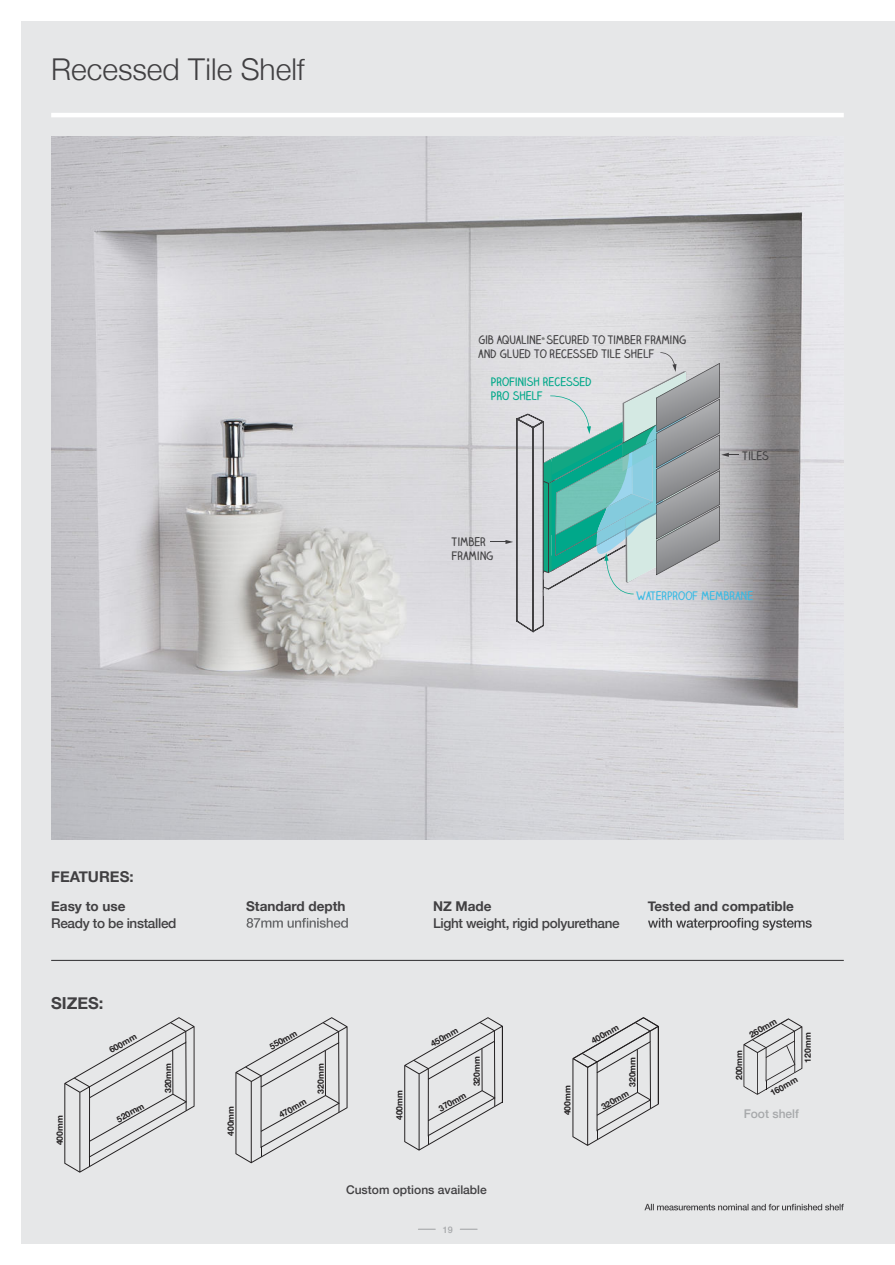
<style>
.page{position:relative;width:895px;height:1265px;background:#fff}
.page>*{position:absolute;margin:0;border:0;box-sizing:border-box;transform-origin:0 0}
.t1{font:300 30px "Helvetica Neue";color:#414042}
.t2{font:700 16.5px "Helvetica Neue";color:#414042}
.t3{font:700 15px "Helvetica Neue";color:#414042}
.t4{font:700 13.5px "Helvetica Neue";color:#414042}
.t5{font:500 13.5px "Helvetica Neue";letter-spacing:-.025em;color:#414042}
.t6{font:500 12px "Helvetica Neue";color:#414042}
.t7{font:500 12px "Helvetica Neue";color:#a7a9ab}
.t8{font:700 11.25px/13.5px "Claire Hand";color:#414042}
.t9{font:700 11.25px/13.5px "Claire Hand";color:#00a88a}
.t10{font:700 11.25px "Claire Hand";color:#39bae3}
.t11{font:500 9px "Helvetica Neue";color:#a7a9ab}
.t12{font:700 8.55px "Helvetica Neue";color:#221f20}
</style>
<div class="page">
<div style="left:21px;top:21px;width:873px;height:1222px;background:#e6e7e8"></div>
<hr style="left:51px;top:113px;width:792px;height:4px;background:#fff">
<svg style="left:418px;top:1228px;width:17px;height:1px"></svg>
<svg style="left:460px;top:1228px;width:17px;height:1px"></svg>
<hr style="left:51px;top:959px;width:792px;height:2px;background:#414042">
<img style="left:51px;top:136px;width:792px;height:703px">
<svg style="left:644px;top:1203px;width:199px;height:7px"></svg>
<svg style="left:235px;top:1017px;width:112px;height:146px"></svg>
<svg style="left:64px;top:1017px;width:130px;height:155px"></svg>
<svg style="left:743px;top:1018px;width:59px;height:76px"></svg>
<svg style="left:572px;top:1017px;width:86px;height:128px"></svg>
<svg style="left:404px;top:1017px;width:99px;height:133px"></svg>
<svg style="left:246px;top:918px;width:102px;height:9px"></svg>
<svg style="left:648px;top:918px;width:163px;height:12px"></svg>
<svg style="left:490px;top:352px;width:249px;height:280px"></svg>
<h1 class="t1" style="left:51px;top:58px;width:255px">Recessed Tile Shelf</h1>
<h3 class="t8" style="left:478px;top:334px;width:209px">GIB AQUALINE<sup>®</sup> SECURED TO TIMBER FRAMING<br>AND GLUED TO RECESSED TILE SHELF</h3>
<h3 class="t9" style="left:491px;top:376px;width:102px">PROFINISH RECESSED<br>PRO SHELF</h3>
<h3 class="t8" style="left:451px;top:535px;width:43px">TIMBER<br>FRAMING</h3>
<h3 class="t8" style="left:742px;top:449px;width:28px">TILES</h3>
<h3 class="t10" style="left:636px;top:590px;width:118px">WATERPROOF MEMBRANE</h3>
<h3 class="t3" style="left:51px;top:870px;width:84px">FEATURES:</h3>
<h3 class="t4" style="left:51px;top:901px;width:76px">Easy to use</h3>
<h3 class="t5" style="left:51px;top:917px;width:127px">Ready to be installed</h3>
<h2 class="t2" style="left:51px;top:996px;width:54px">SIZES:</h2>
<p class="t12" style="left:57px;top:1145px;width:31px;rotate:-90deg">400mm</p>
<p class="t12" style="left:108px;top:1047px;width:31px;rotate:-29deg">600mm</p>
<p class="t12" style="left:116px;top:1116px;width:31px;rotate:-29deg">520mm</p>
<p class="t12" style="left:165px;top:1093px;width:31px;rotate:-90deg">320mm</p>
<h3 class="t4" style="left:246px;top:901px;width:101px">Standard depth</h3>
<h3 class="t4" style="left:647px;top:901px;width:148px">Tested and compatible</h3>
<h3 class="t4" style="left:433px;top:901px;width:60px">NZ Made</h3>
<h3 class="t5" style="left:433px;top:917px;width:188px">Light weight, rigid polyurethane</h3>
<p class="t12" style="left:227px;top:1135px;width:31px;rotate:-90deg">400mm</p>
<p class="t12" style="left:268px;top:1044px;width:31px;rotate:-29deg">550mm</p>
<p class="t12" style="left:278px;top:1112px;width:31px;rotate:-29deg">470mm</p>
<p class="t12" style="left:317px;top:1093px;width:31px;rotate:-90deg">320mm</p>
<p class="t12" style="left:396px;top:1120px;width:31px;rotate:-90deg">400mm</p>
<p class="t12" style="left:429px;top:1041px;width:31px;rotate:-29deg">450mm</p>
<p class="t12" style="left:473px;top:1086px;width:31px;rotate:-90deg">320mm</p>
<p class="t12" style="left:438px;top:1106px;width:31px;rotate:-29deg">370mm</p>
<h3 class="t6" style="left:346px;top:1184px;width:142px">Custom options available</h3>
<p class="t11" style="left:442px;top:1226px;width:12px">19</p>
<p class="t12" style="left:564px;top:1115px;width:31px;rotate:-90deg">400mm</p>
<p class="t12" style="left:590px;top:1038px;width:31px;rotate:-29deg">400mm</p>
<p class="t12" style="left:629px;top:1086px;width:31px;rotate:-90deg">320mm</p>
<p class="t12" style="left:600px;top:1104px;width:31px;rotate:-29deg">320mm</p>
<p class="t12" style="left:748px;top:1032px;width:31px;rotate:-29deg">260mm</p>
<p class="t12" style="left:769px;top:1090px;width:31px;rotate:-29deg">160mm</p>
<p class="t12" style="left:804px;top:1062px;width:31px;rotate:-90deg">120mm</p>
<p class="t12" style="left:735px;top:1080px;width:31px;rotate:-90deg">200mm</p>
<h3 class="t7" style="left:743px;top:1108px;width:57px">Foot shelf</h3>
</div>
